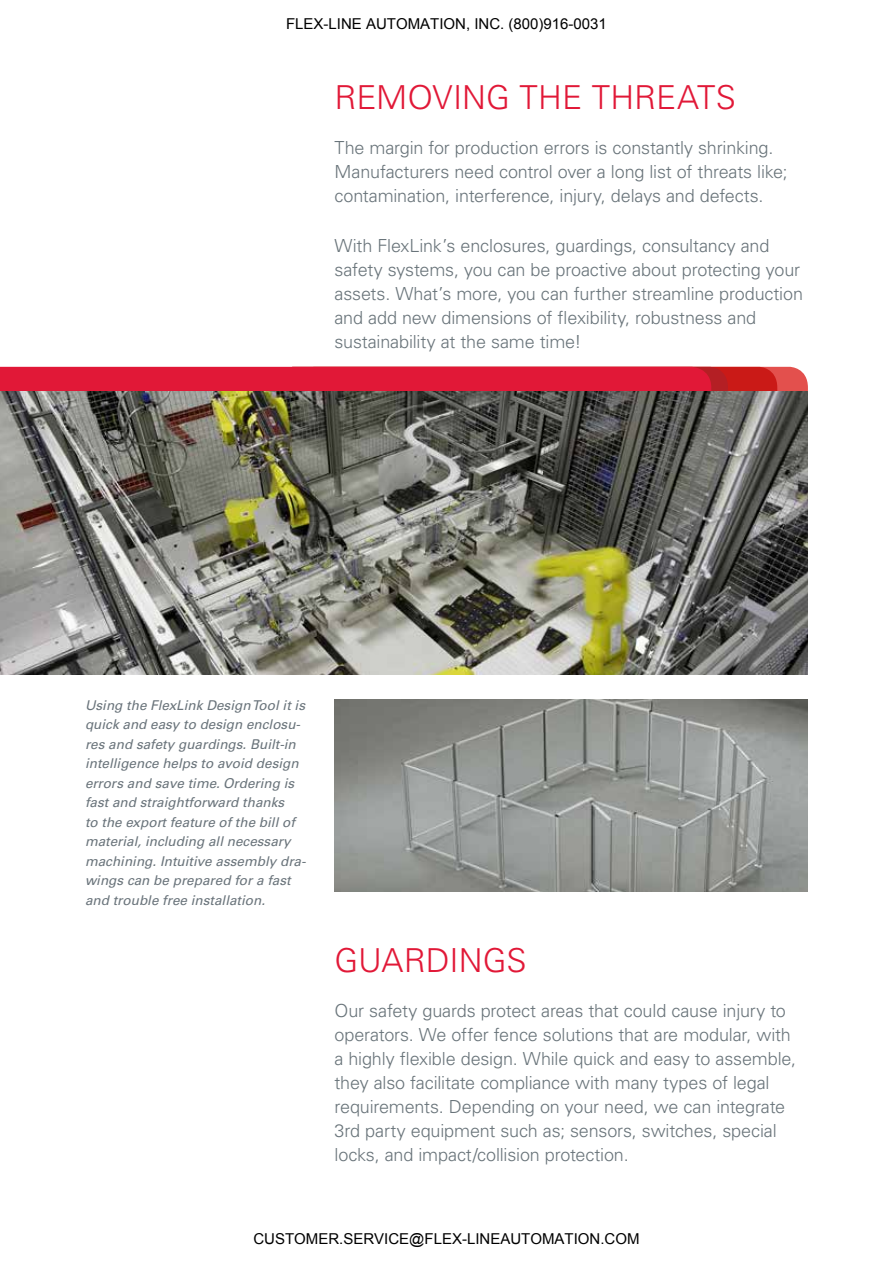
<style>
.page{position:relative;width:893px;height:1263px;background:#fff}
.page>*{position:absolute;margin:0;border:0;box-sizing:border-box;transform-origin:0 0}
.t1{font:300 33px "Univers LT Pro 45";color:#e11837}
.t2{font:300 18px/24px "Univers LT Pro 45";letter-spacing:-.01em;color:#69747a}
.t3{font:15px "Arial";color:#000}
.t4{font:italic 13.5px/19.5px "Univers LT Pro 55";color:#6a747b}
</style>
<div class="page">
<img style="left:334px;top:700px;width:474px;height:191px">
<svg style="left:711px;top:367px;width:66px;height:25px"></svg>
<div style="left:0;top:367px;width:711px;height:25px;background:#e11837"></div>
<img style="left:0;top:392px;width:808px;height:282px">
<p class="t3" style="left:286px;top:14px;width:322px">FLEX-LINE AUTOMATION, INC. (800)916-0031</p>
<h1 class="t1" style="left:334px;top:77px;width:403px">REMOVING THE THREATS</h1>
<p class="t2" style="left:334px;top:136px;width:454px">The margin for production errors is constantly shrinking.<br>Manufacturers need control over a long list of threats like; contamination, interference, injury, delays and defects.</p>
<p class="t2" style="left:334px;top:233px;width:470px">With FlexLink’s enclosures, guardings, consultancy and safety systems, you can be proactive about protecting your assets. What’s more, you can further streamline production and add new dimensions of flexibility, robustness and sustainability at the same time!</p>
<p class="t4" style="left:85px;top:695px;width:222px">Using the FlexLink Design Tool it is quick and easy to design enclosu&shy;res and safety guardings. Built-in intelligence helps to avoid design errors and save time. Ordering is fast and straightforward thanks<br>to the export feature of the bill of material, including all necessary machining. Intuitive assembly dra&shy;wings can be prepared for a fast and trouble free installation.</p>
<h1 class="t1" style="left:334px;top:940px;width:193px">GUARDINGS</h1>
<p class="t2" style="left:334px;top:999px;width:463px">Our safety guards protect areas that could cause injury to operators. We offer fence solutions that are modular, with a highly flexible design. While quick and easy to assemble, they also facilitate compliance with many types of legal requirements. Depending on your need, we can integrate 3rd party equipment such as; sensors, switches, special locks, and impact/collision protection.</p>
<p class="t3" style="left:253px;top:1229px;width:388px">CUSTOMER.SERVICE@FLEX-LINEAUTOMATION.COM</p>
</div>
